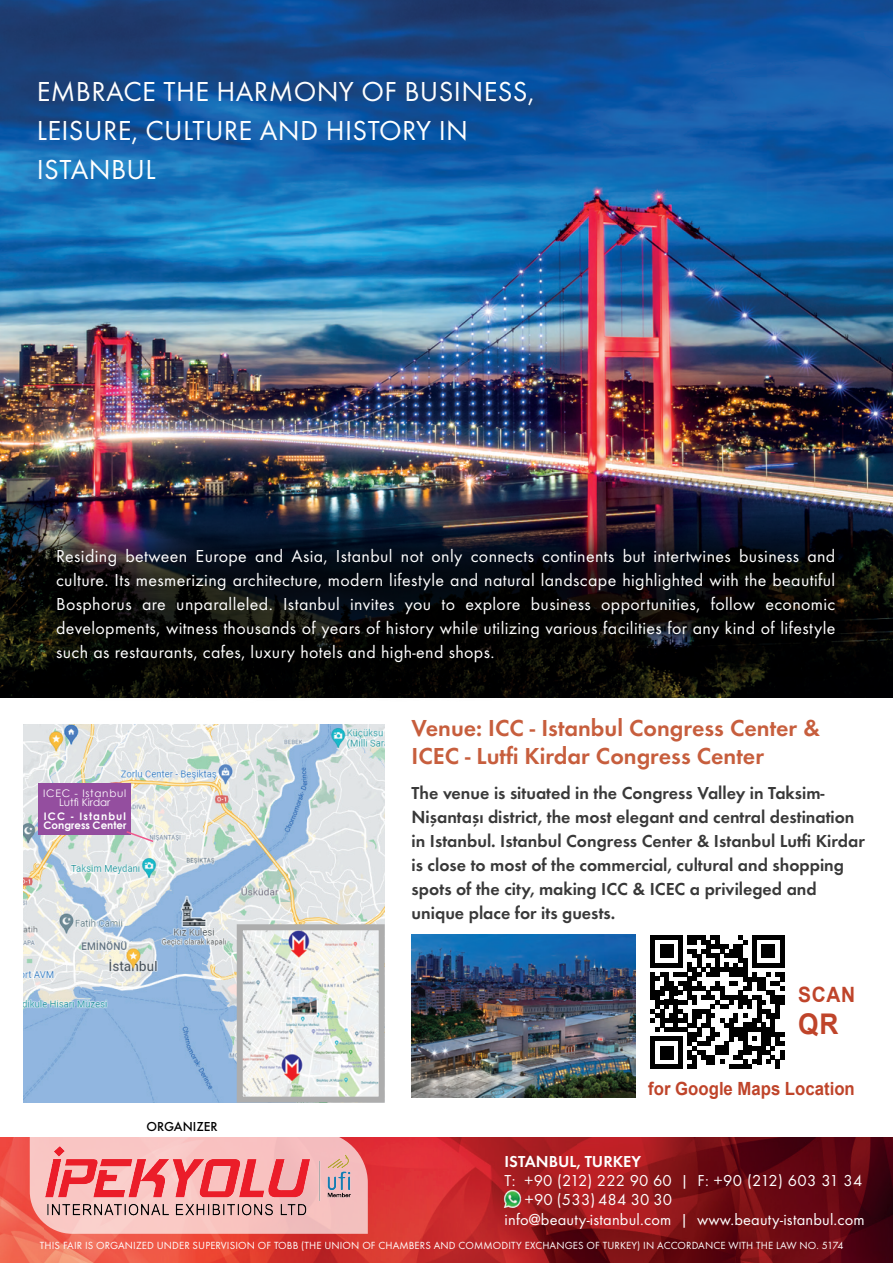
<style>
.page{position:relative;width:893px;height:1263px;background:#fff}
.page>*{position:absolute;margin:0;border:0;box-sizing:border-box;transform-origin:0 0}
.t1{font:28.5px/39px "Futura TOT";letter-spacing:.015em;color:#fff}
.t2{font:700 28.5px "Arial";color:#bf442a;scale:.92 1}
.t3{font:600 24px/28.8px "Futura TOT";color:#c75e3d}
.t4{font:700 21.15px "Arial";color:#bf442a;scale:.92 1}
.t5{font:700 18.15px "Arial";color:#bf442a;scale:.92 1}
.t6{font:18px/24px "Futura TOT";letter-spacing:.02em;color:#fff;text-align:justify}
.t7{font:600 18px/24px "Futura TOT";color:#393939}
.t8{font:16.5px "Futura TOT";letter-spacing:.01em;color:#fff}
.t9{font:600 16.5px "Futura TOT";color:#fff}
.t10{font:500 13.5px "Futura TOT";color:#000}
.t11{font:10.65px "Futura TOT";letter-spacing:.01em;color:#fff}
.t12{font:700 10.35px/9.1px "Century Gothic";color:#fff}
.t13{font:10.35px/9.1px "Century Gothic";letter-spacing:.07em;color:#fff;text-align:center}
</style>
<div class="page">
<img style="left:0;top:0;width:893px;height:697px">
<img style="left:0;top:1137px;width:45px;height:126px">
<img style="left:45px;top:1137px;width:532px;height:126px">
<img style="left:577px;top:1137px;width:316px;height:126px">
<div style="left:12px;top:504px;width:868px;height:202px;background:#000;opacity:.81"></div>
<img style="left:503px;top:1189px;width:19px;height:19px">
<svg style="left:30px;top:1137px;width:338px;height:97px;background:#f5b3b1"></svg>
<img style="left:43px;top:1143px;width:320px;height:86px">
<img style="left:23px;top:725px;width:362px;height:377px">
<div style="left:39px;top:783px;width:92px;height:52px;background:#944e9f"></div>
<svg style="left:125px;top:830px;width:30px;height:13px"></svg>
<img style="left:412px;top:934px;width:223px;height:163px">
<img style="left:244px;top:931px;width:134px;height:165px">
<div style="left:237px;top:924px;width:148px;height:179px;border:6px solid #adadad"></div>
<svg style="left:651px;top:935px;width:133px;height:134px"></svg>
<hr style="left:780px;top:1050px;width:4px;height:10px;background:#000">
<h1 class="t1" style="left:37px;top:71px;width:499px">EMBRACE THE HARMONY OF BUSINESS,<br>LEISURE, CULTURE AND HISTORY IN<br>ISTANBUL</h1>
<p class="t6" style="left:56px;top:544px;width:781px">Residing between Europe and Asia, Istanbul not only connects continents but intertwines business and culture. Its mesmerizing architecture, modern lifestyle and natural landscape highlighted with the beautiful Bosphorus are unparalleled. Istanbul invites you to explore business opportunities, follow economic developments, witness thousands of years of history while utilizing various facilities for any kind of lifestyle such as restaurants, cafes, luxury hotels and high-end shops.</p>
<p class="t13" style="left:43px;top:789px;width:85px">ICEC - Istanbul<br>Lutfi Kirdar</p>
<p class="t12" style="left:44px;top:811px;width:84px">ICC - Istanbul<br>Congress Center</p>
<p class="t10" style="left:147px;top:1119px;width:73px">ORGANIZER</p>
<h2 class="t3" style="left:412px;top:713px;width:410px">Venue: ICC - Istanbul Congress Center &amp;<br>ICEC - Lutfi Kirdar Congress Center</h2>
<p class="t7" style="left:412px;top:781px;width:455px">The venue is situated in the Congress Valley in Taksim-Nişantaşı district, the most elegant and central destination in Istanbul. Istanbul Congress Center &amp; Istanbul Lutfi Kirdar is close to most of the commercial, cultural and shopping spots of the city, making ICC &amp; ICEC a privileged and unique place for its guests.</p>
<p class="t4" style="left:798px;top:980px;width:63px">SCAN</p>
<h1 class="t2" style="left:798px;top:1003px;width:45px">QR</h1>
<p class="t5" style="left:648px;top:1075px;width:226px">for Google Maps Location</p>
<p class="t9" style="left:505px;top:1151px;width:138px">ISTANBUL, TURKEY</p>
<p class="t8" style="left:505px;top:1171px;width:359px">T: +90 (212) 222 90 60 | F: +90 (212) 603 31 34</p>
<p class="t8" style="left:524px;top:1190px;width:149px">+90 (533) 484 30 30</p>
<p class="t8" style="left:505px;top:1209px;width:362px">info@beauty-istanbul.com | www.beauty-istanbul.com</p>
<p class="t11" style="left:40px;top:1239px;width:805px">THIS FAIR IS ORGANIZED UNDER SUPERVISION OF TOBB (THE UNION OF CHAMBERS AND COMMODITY EXCHANGES OF TURKEY) IN ACCORDANCE WITH THE LAW NO. 5174</p>
</div>
